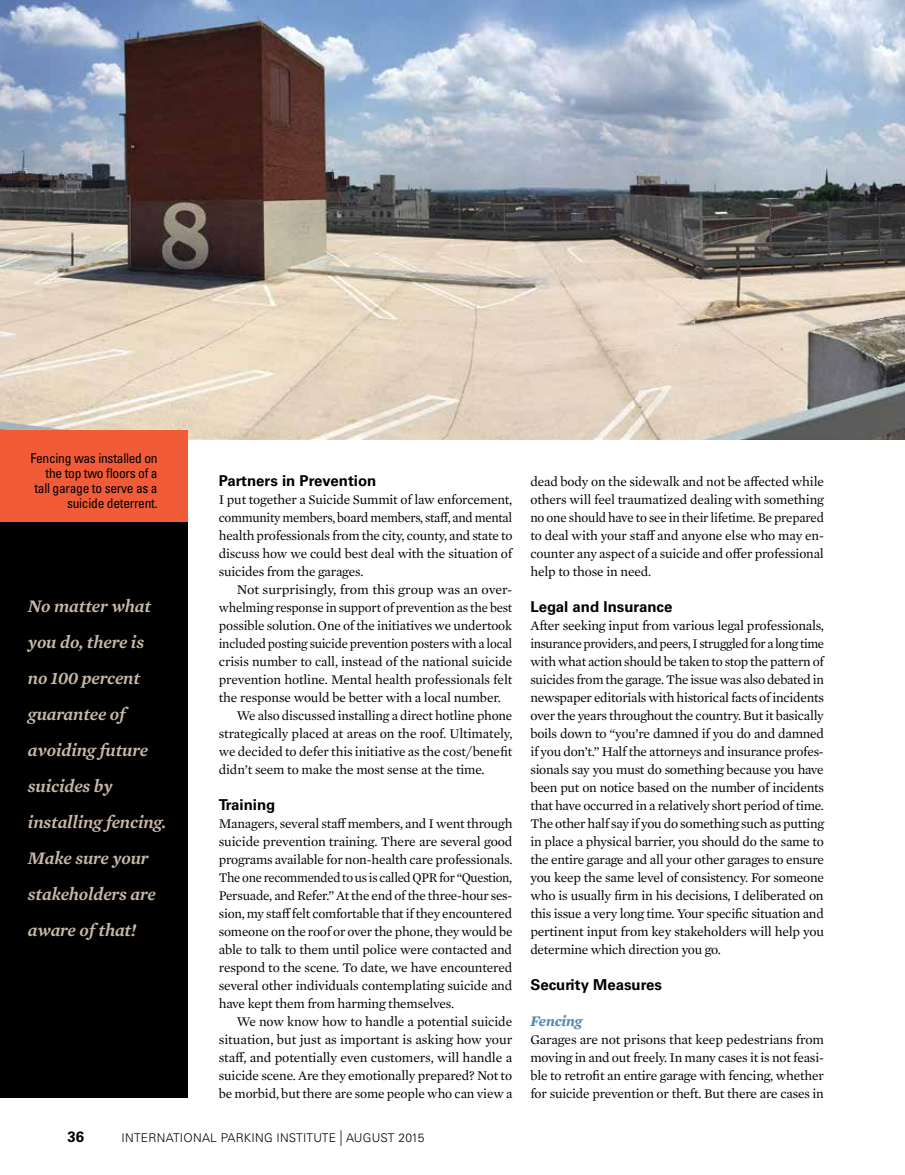
<style>
.page{position:relative;width:905px;height:1175px;background:#fff}
.page>*{position:absolute;margin:0;border:0;box-sizing:border-box;transform-origin:0 0}
.t1{font:italic 600 18px/36px "Mercury Text G1";letter-spacing:-.01em;color:#c8b9a7}
.t2{font:700 15px "Univers LT Std";color:#000}
.t3{font:italic 700 15px "Mercury Text G1";letter-spacing:-.01em;color:#568ab8}
.t4{font:13.5px/18px "Mercury Text G1";letter-spacing:-.01em;color:#000;text-align:justify}
.t5{font:13.5px "Mercury Text G1";letter-spacing:-.01em;color:#000;scale:.96 1}
.t6{font:condensed 13.5px/15px "Univers LT Std";letter-spacing:-.02em;color:#000;text-align:right}
.t7{font:13.5px "Mercury Text G1";letter-spacing:-.01em;color:#000;scale:1.04 1}
.t8{font:300 12px "Univers LT Std";letter-spacing:.02em;color:#000}
.s1{font-size:15.6px}
</style>
<div class="page">
<img style="left:0;top:0;width:904px;height:439px">
<div style="left:0;top:515px;width:188px;height:583px;background:#000"></div>
<div style="left:0;top:430px;width:188px;height:91px;background:#f15b37"></div>
<p class="t6" style="left:30px;top:450px;width:129px">Fencing was installed on the top two floors of a tall garage to serve as a suicide deterrent.</p>
<h1 class="t1" style="left:28px;top:587px;width:140px">No matter what you do, there is no 100 percent guarantee of avoiding future suicides by installing fencing.<br>Make sure your stakeholders are aware of that!</h1>
<p class="t2" style="left:219px;top:472px;width:159px">Partners in Prevention</p>
<p class="t4" style="left:219px;top:490px;width:295px">I put together a Suicide Summit of law enforcement, community members, board members, staff, and mental health professionals from the city, county, and state to discuss how we could best deal with the situation of suicides from the garages.</p>
<p class="t7" style="left:237px;top:580px;width:266px">Not surprisingly, from this group was an over-</p>
<p class="t5" style="left:219px;top:598px;width:307px">whelming response in support of prevention as the best</p>
<p class="t4" style="left:219px;top:616px;width:295px">possible solution. One of the initiatives we undertook</p>
<p class="t5" style="left:219px;top:634px;width:307px">included posting suicide prevention posters with a local</p>
<p class="t4" style="left:219px;top:652px;width:295px">crisis number to call, instead of the national suicide</p>
<p class="t4" style="left:219px;top:670px;width:295px">prevention hotline. Mental health professionals felt</p>
<p class="t4" style="left:219px;top:688px;width:284px">the response would be better with a local number.</p>
<p class="t4" style="left:237px;top:706px;width:277px">We also discussed installing a direct hotline phone</p>
<p class="t4" style="left:219px;top:724px;width:295px">strategically placed at areas on the roof. Ultimately,</p>
<p class="t4" style="left:219px;top:742px;width:295px">we decided to defer this initiative as the cost/benefit</p>
<p class="t4" style="left:219px;top:760px;width:267px">didn’t seem to make the most sense at the time.</p>
<p class="t2" style="left:219px;top:796px;width:58px">Training</p>
<p class="t4" style="left:219px;top:814px;width:295px">Managers, several staff members, and I went through suicide prevention training. There are several good programs available for non-health care professionals.<br>The one recommended to us is called QPR for “Question, Persuade, and Refer.” At the end of the three-hour ses&shy;sion, my staff felt comfortable that if they encountered someone on the roof or over the phone, they would be able to talk to them until police were contacted and respond to the scene. To date, we have encountered several other individuals contemplating suicide and have kept them from harming themselves.</p>
<p class="t4" style="left:219px;top:1012px;width:295px;text-indent:18px">We now know how to handle a potential suicide situation, but just as important is asking how your staff, and potentially even customers, will handle a suicide scene. Are they emotionally prepared? Not to be morbid, but there are some people who can view a</p>
<p class="t2" style="left:68px;top:1127px;width:18px">36</p>
<p class="t8" style="left:122px;top:1130px;width:304px">INTERNATIONAL PARKING INSTITUTE <span class="s1">|</span> AUGUST 2015</p>
<p class="t4" style="left:530px;top:472px;width:295px">dead body on the sidewalk and not be affected while others will feel traumatized dealing with something no one should have to see in their lifetime. Be prepared to deal with your staff and anyone else who may en&shy;counter any aspect of a suicide and offer professional help to those in need.</p>
<p class="t2" style="left:530px;top:598px;width:143px">Legal and Insurance</p>
<p class="t4" style="left:530px;top:616px;width:295px">After seeking input from various legal professionals, insurance providers, and peers, I struggled for a long time with what action should be taken to stop the pattern of suicides from the garage. The issue was also debated in newspaper editorials with historical facts of incidents over the years throughout the country. But it basically boils down to “you’re damned if you do and damned if you don’t.” Half the attorneys and insurance profes&shy;sionals say you must do something because you have been put on notice based on the number of incidents that have occurred in a relatively short period of time.<br>The other half say if you do something such as putting in place a physical barrier, you should do the same to the entire garage and all your other garages to ensure you keep the same level of consistency. For someone who is usually firm in his decisions, I deliberated on this issue a very long time. Your specific situation and pertinent input from key stakeholders will help you determine which direction you go.</p>
<p class="t2" style="left:530px;top:976px;width:133px">Security Measures</p>
<p class="t3" style="left:530px;top:1010px;width:54px">Fencing</p>
<p class="t4" style="left:530px;top:1030px;width:295px">Garages are not prisons that keep pedestrians from moving in and out freely. In many cases it is not feasi&shy;ble to retrofit an entire garage with fencing, whether for suicide prevention or theft. But there are cases in</p>
</div>
